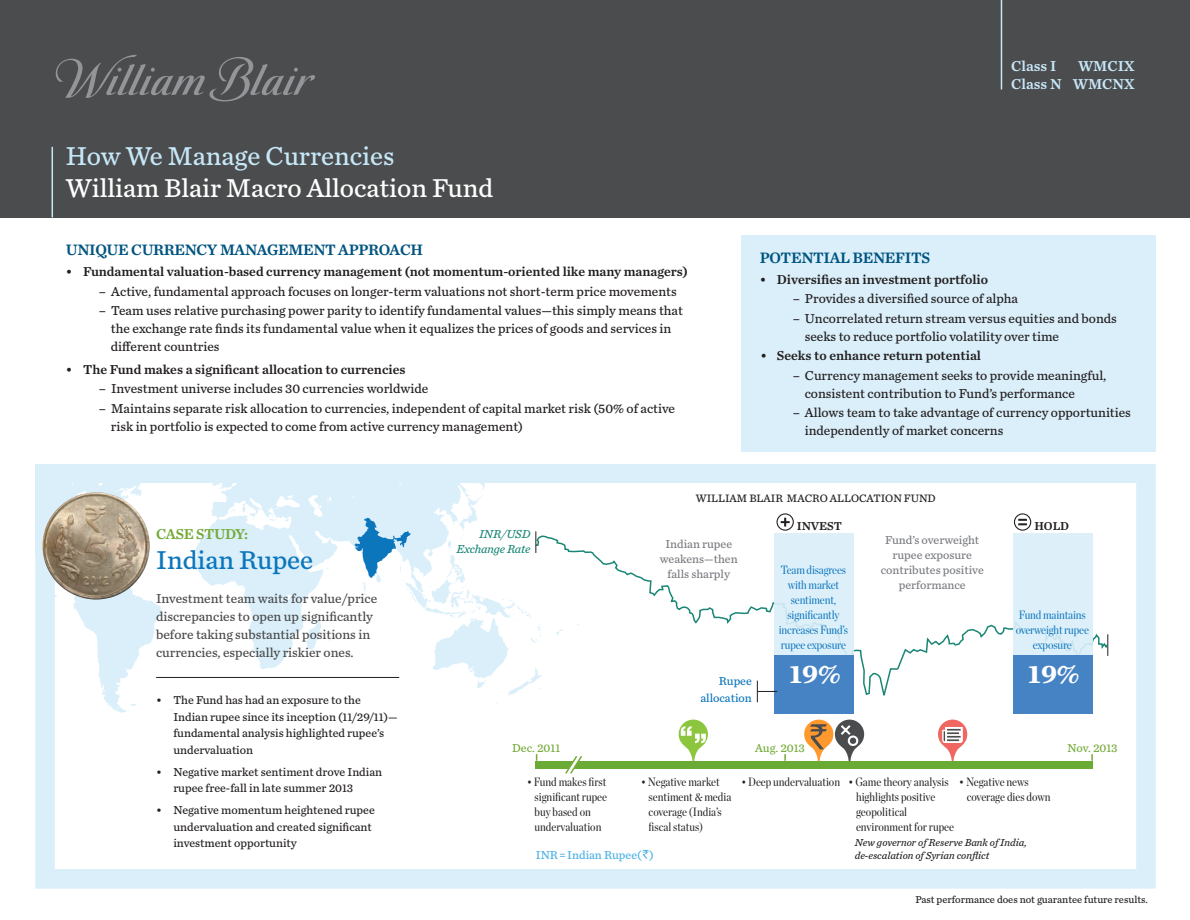
<style>
.page{position:relative;width:1190px;height:920px;background:#fff}
.page>*{position:absolute;margin:0;border:0;box-sizing:border-box;transform-origin:0 0}
.FundHeadingPage1{font:27px "Chronicle Text G4";color:#fff}
.FundHeadingPage1-2{font:27px "Chronicle Text G4";color:#c6e7f8}
.FundHeadingPage1-3{font:27px "Chronicle Text G4";color:#0c76bd}
.FundHeadingPage1-4{font:700 27px "Chronicle Text G4";color:#fff}
.SubHeading{font:15.75px "Chronicle Text G4 Semi";letter-spacing:-.02em;color:#005480}
.UpdateAsOfDate{font:15px "Chronicle Text G4 Semi";color:#c6e7f8}
.SubHeading-2{font:15px "Chronicle Text G4 Semi";letter-spacing:-.02em;color:#75aa3a}
.SubHeading-3{font:13.5px/18px "Chronicle Text G4";color:#231f20}
.t1{font:13.5px "Chronicle Text G4 Semi";color:#231f20}
.PerformanceDisclaime{font:13.5px/18px "Chronicle Text G4";color:#494a4b}
.t2{font:12px/16.5px "Chronicle Text G4";color:#231f20}
.MAIN_BODY{font:12px/15px "Chronicle Disp Cond";color:#231f20}
.MAIN_BODY-2{font:12px/15px "Chronicle Disp Cond";letter-spacing:-.01em;color:#0c76bd;text-align:center}
.MAIN_BODY-3{font:12px/15px "Chronicle Text G4";color:#7a7c81;text-align:center}
.MAIN_BODY-4{font:12px "Chronicle Text G4";color:#75aa3a}
.MAIN_BODY-5{font:italic 12px/15px "Chronicle Text G4";letter-spacing:-.01em;color:#1a8675;text-align:right}
.MAIN_BODY-6{font:12px "Chronicle Text G4";color:#4ab1e4}
.MAIN_BODY-7{font:12px "Chronicle Text G4";color:#0c76bd}
.MAIN_BODY-8{font:12px "Chronicle Text G4 Semi";color:#231f20}
.MAIN_BODY-9{font:11.25px "Chronicle Text G4";color:#231f20}
.MAIN_BODY-10{font:italic 10.5px/12.6px "Chronicle Text G4";color:#231f20}
.SubHeading-4{font:10.5px "Chronicle Text G4";color:#231f20}
</style>
<div class="page">
<svg style="left:579px;top:534px;width:530px;height:173px"></svg>
<div style="left:35px;top:463px;width:1120px;height:425px;border:20px solid #daeffa"></div>
<svg style="left:35px;top:463px;width:544px;height:250px"></svg>
<svg style="left:354px;top:517px;width:56px;height:60px"></svg>
<div style="left:0;top:0;width:1189px;height:217px;background:#4b4c4d"></div>
<svg style="left:56px;top:55px;width:259px;height:46px"></svg>
<hr style="left:52px;top:147px;width:1px;height:70px;background:#c6e7f8">
<div style="left:741px;top:235px;width:414px;height:216px;background:#daeffa"></div>
<hr style="left:156px;top:677px;width:243px;height:1px;background:#231f20">
<img style="left:42px;top:492px;width:108px;height:107px">
<div style="left:774px;top:533px;width:80px;height:181px;background:#daeffa"></div>
<div style="left:774px;top:655px;width:80px;height:59px;background:#4683c4"></div>
<div style="left:1013px;top:533px;width:79px;height:181px;background:#daeffa"></div>
<svg style="left:777px;top:514px;width:16px;height:16px"></svg>
<div style="left:776px;top:513px;width:17px;height:17px;border:1px solid #231f20;border-radius:50%"></div>
<svg style="left:780px;top:517px;width:9px;height:9px"></svg>
<svg style="left:1014px;top:514px;width:16px;height:16px"></svg>
<div style="left:1013px;top:513px;width:18px;height:17px;border:1px solid #231f20;border-radius:50%"></div>
<svg style="left:1018px;top:518px;width:8px;height:7px"></svg>
<div style="left:1013px;top:655px;width:79px;height:59px;background:#4683c4"></div>
<div style="left:536px;top:761px;width:556px;height:7px;background:#6aab35"></div>
<svg style="left:938px;top:719px;width:29px;height:42px"></svg>
<svg style="left:642px;top:849px;width:6px;height:9px"></svg>
<svg style="left:678px;top:719px;width:30px;height:42px"></svg>
<svg style="left:804px;top:719px;width:60px;height:42px"></svg>
<svg style="left:564px;top:756px;width:19px;height:18px"></svg>
<svg style="left:757px;top:680px;width:20px;height:22px"></svg>
<svg style="left:1108px;top:637px;width:1px;height:16px"></svg>
<svg style="left:1107px;top:634px;width:1px;height:22px"></svg>
<hr style="left:1000px;top:0;width:2px;height:89px;background:#c6e7f8">
<hr style="left:532px;top:535px;width:4px;height:15px;background:#fff">
<svg style="left:535px;top:531px;width:1px;height:22px"></svg>
<p class="FundHeadingPage1-2" style="left:66px;top:135px;width:330px">How We Manage Currencies</p>
<p class="FundHeadingPage1" style="left:66px;top:168px;width:429px">William Blair Macro Allocation Fund</p>
<p class="SubHeading" style="left:66px;top:238px;width:359px">UNIQUE CURRENCY MANAGEMENT APPROACH</p>
<p class="t1" style="left:66px;top:261px;width:623px">• Fundamental valuation-based currency management (not momentum-oriented like many managers)</p>
<p class="SubHeading-3" style="left:99px;top:281px;width:579px">– Active, fundamental approach focuses on longer-term valuations not short-term price movements</p>
<p class="SubHeading-3" style="left:111px;top:301px;width:573px;text-indent:-12px">– Team uses relative purchasing power parity to identify fundamental values—this simply means that the exchange rate finds its fundamental value when it equalizes the prices of goods and services in different countries</p>
<p class="t1" style="left:66px;top:359px;width:341px">• The Fund makes a significant allocation to currencies</p>
<p class="SubHeading-3" style="left:99px;top:379px;width:331px">– Investment universe includes 30 currencies worldwide</p>
<p class="SubHeading-3" style="left:111px;top:398px;width:565px;text-indent:-12px">– Maintains separate risk allocation to currencies, independent of capital market risk (50% of active risk in portfolio is expected to come from active currency management)</p>
<p class="UpdateAsOfDate" style="left:1011px;top:55px;width:47px">Class I</p>
<p class="UpdateAsOfDate" style="left:1011px;top:73px;width:52px">Class N</p>
<p class="UpdateAsOfDate" style="left:1078px;top:55px;width:58px">WMCIX</p>
<p class="UpdateAsOfDate" style="left:1072px;top:73px;width:63px">WMCNX</p>
<p class="SubHeading" style="left:759px;top:245px;width:172px">POTENTIAL BENEFITS</p>
<p class="t1" style="left:759px;top:268px;width:230px">• Diversifies an investment portfolio</p>
<p class="SubHeading-3" style="left:792px;top:289px;width:227px">– Provides a diversified source of alpha</p>
<p class="SubHeading-3" style="left:804px;top:308px;width:314px;text-indent:-12px">– Uncorrelated return stream versus equities and bonds seeks to reduce portfolio volatility over time</p>
<p class="t1" style="left:760px;top:345px;width:222px">• Seeks to enhance return potential</p>
<p class="SubHeading-3" style="left:804px;top:365px;width:303px;text-indent:-12px">– Currency management seeks to provide meaningful, consistent contribution to Fund’s performance</p>
<p class="SubHeading-3" style="left:804px;top:403px;width:328px;text-indent:-12px">– Allows team to take advantage of currency opportunities independently of market concerns</p>
<p class="MAIN_BODY-9" style="left:696px;top:489px;width:241px">WILLIAM BLAIR MACRO ALLOCATION FUND</p>
<p class="SubHeading-2" style="left:156px;top:522px;width:94px">CASE STUDY:</p>
<p class="FundHeadingPage1-3" style="left:156px;top:539px;width:159px">Indian Rupee</p>
<p class="PerformanceDisclaime" style="left:156px;top:588px;width:223px">Investment team waits for value/price discrepancies to open up significantly before taking substantial positions in currencies, especially riskier ones.</p>
<p class="t2" style="left:173px;top:691px;width:226px;text-indent:-17px">• The Fund has had an exposure to the Indian rupee since its inception (11/29/11)— fundamental analysis highlighted rupee’s undervaluation</p>
<p class="t2" style="left:173px;top:762px;width:210px;text-indent:-17px">• Negative market sentiment drove Indian rupee free-fall in late summer 2013</p>
<p class="t2" style="left:173px;top:801px;width:203px;text-indent:-17px">• Negative momentum heightened rupee undervaluation and created significant investment opportunity</p>
<p class="MAIN_BODY-5" style="left:456px;top:526px;width:75px">INR/USD<br>Exchange Rate</p>
<p class="MAIN_BODY-8" style="left:796px;top:516px;width:47px">INVEST</p>
<p class="MAIN_BODY-8" style="left:1034px;top:516px;width:36px">HOLD</p>
<p class="MAIN_BODY-3" style="left:660px;top:536px;width:79px">Indian rupee weakens—then falls sharply</p>
<p class="MAIN_BODY-3" style="left:880px;top:532px;width:105px">Fund’s overweight rupee exposure contributes positive performance</p>
<p class="MAIN_BODY-2" style="left:778px;top:561px;width:71px">Team disagrees with market sentiment, significantly increases Fund’s rupee exposure</p>
<p class="MAIN_BODY-7" style="left:719px;top:672px;width:34px">Rupee</p>
<p class="MAIN_BODY-7" style="left:700px;top:688px;width:53px">allocation</p>
<p class="FundHeadingPage1-4" style="left:789px;top:651px;width:53px">19%</p>
<p class="MAIN_BODY-2" style="left:1015px;top:606px;width:75px">Fund maintains overweight rupee exposure</p>
<p class="FundHeadingPage1-4" style="left:1028px;top:651px;width:53px">19%</p>
<p class="MAIN_BODY-4" style="left:512px;top:738px;width:50px">Dec. 2011</p>
<p class="MAIN_BODY-4" style="left:755px;top:738px;width:51px">Aug. 2013</p>
<p class="MAIN_BODY-4" style="left:1067px;top:738px;width:52px">Nov. 2013</p>
<p class="MAIN_BODY" style="left:534px;top:773px;width:74px;text-indent:-8px">• Fund makes first significant rupee buy based on undervaluation</p>
<p class="MAIN_BODY" style="left:856px;top:773px;width:99px;text-indent:-8px">• Game theory analysis highlights positive geopolitical environment for rupee</p>
<p class="MAIN_BODY" style="left:648px;top:773px;width:84px;text-indent:-8px">• Negative market sentiment &amp; media coverage (India’s fiscal status)</p>
<p class="MAIN_BODY" style="left:741px;top:773px;width:100px">• Deep undervaluation</p>
<p class="MAIN_BODY" style="left:966px;top:773px;width:85px;text-indent:-8px">• Negative news coverage dies down</p>
<p class="MAIN_BODY-10" style="left:854px;top:835px;width:173px">New governor of Reserve Bank of India, de-escalation of Syrian conflict</p>
<p class="MAIN_BODY-6" style="left:536px;top:845px;width:119px">INR = Indian Rupee( )</p>
<p class="SubHeading-4" style="left:915px;top:891px;width:234px">Past performance does not guarantee future results.</p>
</div>
